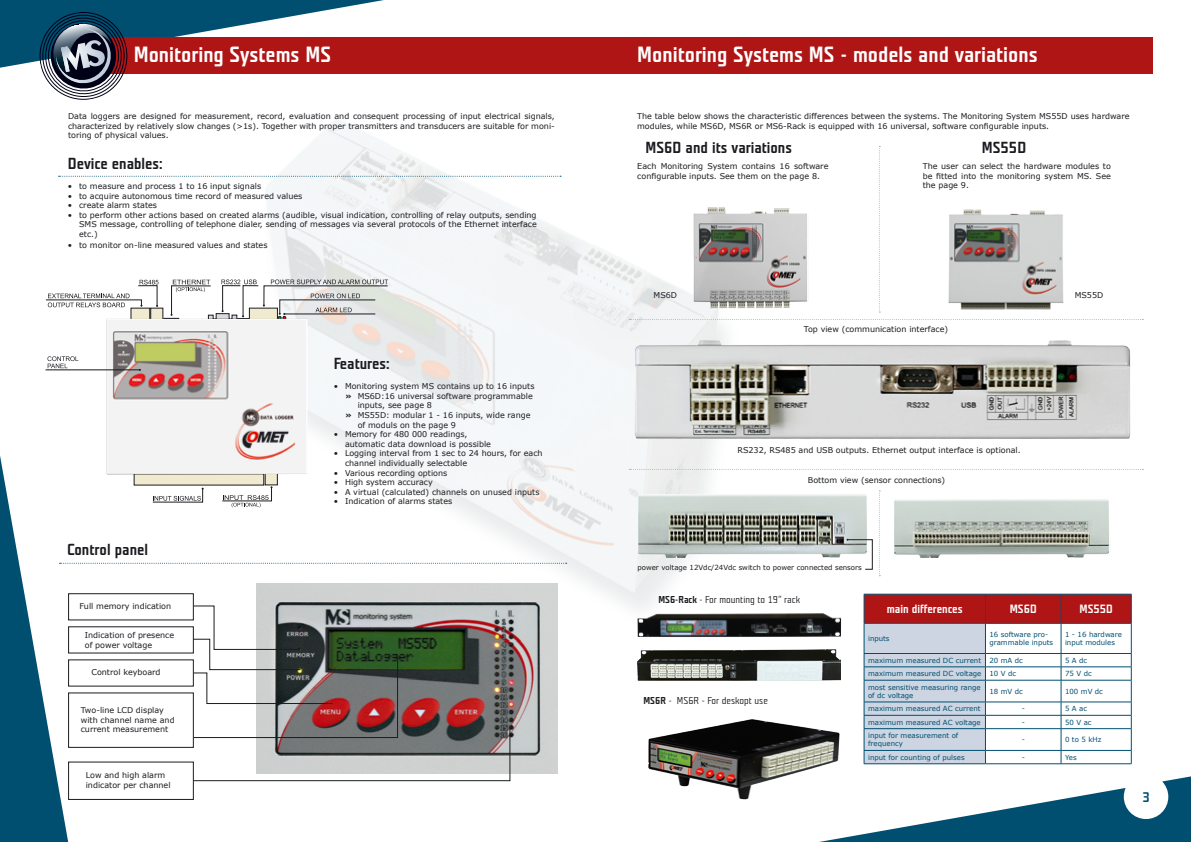
<style>
.page{position:relative;width:1191px;height:842px;background:#fff}
.page>*{position:absolute;margin:0;border:0;box-sizing:border-box;transform-origin:0 0}
.t1{font:700 22px "Teuton Mager";color:#fff}
.t2{font:700 16px "Teuton Mager";color:#1b1c20}
.t3{font:700 14px "Teuton Mager";color:#004f71}
.t4{font:700 12px "Teuton Mager";color:#fff}
.t5{font:10px "Teuton Mager";color:#1b1c20}
.t6{font:8px/9.6px "Verdana";color:#1b1c20}
.t7{font:7px/8.4px "Verdana";color:#004f71}
.t8{font:7px "Verdana";color:#1b1c20}
.s1{font-weight:700}
</style>
<div class="page">
<img style="left:45px;top:37px;width:543px;height:545px">
<div style="left:70px;top:38px;width:537px;height:36px;background:#b01516"></div>
<svg style="left:59px;top:176px;width:502px;height:1px"></svg>
<svg style="left:46px;top:279px;width:342px;height:43px"></svg>
<svg style="left:47px;top:356px;width:31px;height:12px"></svg>
<img style="left:107px;top:319px;width:201px;height:136px">
<hr style="left:46px;top:370px;width:94px;height:1px;background:#1b1c20">
<svg style="left:0;top:455px;width:567px;height:387px"></svg>
<svg style="left:0;top:0;width:384px;height:101px"></svg>
<img style="left:588px;top:37px;width:565px;height:728px">
<svg style="left:629px;top:319px;width:514px;height:1px"></svg>
<svg style="left:629px;top:469px;width:514px;height:1px"></svg>
<img style="left:947px;top:207px;width:118px;height:104px">
<svg style="left:864px;top:594px;width:268px;height:170px"></svg>
<hr style="left:864px;top:763px;width:121px;height:1px;background:#004f71">
<hr style="left:985px;top:763px;width:76px;height:1px;background:#004f71">
<hr style="left:1061px;top:763px;width:70px;height:1px;background:#004f71">
<img style="left:892px;top:498px;width:218px;height:60px">
<img style="left:624px;top:335px;width:515px;height:108px">
<div style="left:586px;top:38px;width:566px;height:36px;background:#b01516"></div>
<svg style="left:819px;top:776px;width:372px;height:66px"></svg>
<svg style="left:879px;top:146px;width:1px;height:167px"></svg>
<img style="left:691px;top:207px;width:118px;height:102px">
<img style="left:636px;top:494px;width:232px;height:64px">
<img style="left:644px;top:713px;width:201px;height:91px">
<img style="left:634px;top:609px;width:210px;height:30px">
<img style="left:637px;top:650px;width:203px;height:31px">
<svg style="left:846px;top:539px;width:27px;height:31px"></svg>
<svg style="left:879px;top:490px;width:1px;height:86px"></svg>
<h1 class="t1" style="left:134px;top:44px;width:199px">Monitoring Systems MS</h1>
<p class="t6" style="left:68px;top:111px;width:488px;text-align:justify">Data loggers are designed for measurement, record, evaluation and consequent processing of input electrical signals, characterized by relatively slow changes (&gt;1s). Together with proper transmitters and transducers are suitable for moni&shy;toring of physical values.</p>
<h2 class="t2" style="left:68px;top:155px;width:96px">Device enables:</h2>
<p class="t6" style="left:68px;top:181px;width:195px">• to measure and process 1 to 16 input signals</p>
<p class="t6" style="left:68px;top:191px;width:236px">• to acquire autonomous time record of measured values</p>
<p class="t6" style="left:68px;top:200px;width:91px">• create alarm states</p>
<p class="t6" style="left:79px;top:210px;width:459px;text-align:justify;text-indent:-11px">• to perform other actions based on created alarms (audible, visual indication, controlling of relay outputs, sending SMS message, controlling of telephone dialer, sending of messages via several protocols of the Ethernet interface etc.)</p>
<p class="t6" style="left:68px;top:240px;width:201px">• to monitor on-line measured values and states</p>
<h2 class="t2" style="left:67px;top:542px;width:82px">Control panel</h2>
<p class="t6" style="left:79px;top:601px;width:93px">Full memory indication</p>
<p class="t6" style="left:85px;top:630px;width:91px">Indication of presence of power voltage</p>
<p class="t6" style="left:91px;top:667px;width:71px">Control keyboard</p>
<p class="t6" style="left:81px;top:705px;width:95px">Two-line LCD display with channel name and current measurement</p>
<p class="t6" style="left:86px;top:770px;width:86px">Low and high alarm indicator per channel</p>
<h2 class="t2" style="left:334px;top:355px;width:57px">Features:</h2>
<p class="t6" style="left:334px;top:381px;width:202px">• Monitoring system MS contains up to 16 inputs</p>
<p class="t6" style="left:345px;top:391px;width:189px"><span class="s1">»</span> MS6D:16 universal software programmable</p>
<p class="t6" style="left:358px;top:401px;width:76px">inputs, see page 8</p>
<p class="t6" style="left:345px;top:410px;width:187px"><span class="s1">»</span> MS55D: modular 1 - 16 inputs, wide range</p>
<p class="t6" style="left:358px;top:420px;width:100px">of moduls on the page 9</p>
<p class="t6" style="left:345px;top:429px;width:147px;text-indent:-11px">• Memory for 480 000 readings, automatic data download is possible</p>
<p class="t6" style="left:345px;top:449px;width:199px;text-indent:-11px">• Logging interval from 1 sec to 24 hours, for each channel individually selectable</p>
<p class="t6" style="left:334px;top:468px;width:115px">• Various recording options</p>
<p class="t6" style="left:334px;top:477px;width:101px">• High system accuracy</p>
<p class="t6" style="left:334px;top:487px;width:207px">• A virtual (calculated) channels on unused inputs</p>
<p class="t6" style="left:334px;top:497px;width:120px">• Indication of alarms states</p>
<h1 class="t1" style="left:634px;top:44px;width:454px">Měřící a záznamový systém MS v různých provedeních</h1>
<h1 class="t1" style="left:637px;top:44px;width:402px">Monitoring Systems MS - models and variations</h1>
<p class="t6" style="left:637px;top:111px;width:494px">The table below shows the characteristic differences between the systems. The Monitoring System MS55D uses hardware modules, while MS6D, MS6R or MS6-Rack is equipped with 16 universal, software configurable inputs.</p>
<h2 class="t2" style="left:645px;top:139px;width:148px">MS6D and its variations</h2>
<h2 class="t2" style="left:982px;top:140px;width:46px">MS55D</h2>
<p class="t6" style="left:637px;top:161px;width:193px">Each Monitoring System contains 16 software configurable inputs. See them on the page 8.</p>
<p class="t6" style="left:922px;top:161px;width:190px;text-align:justify">The user can select the hardware modules to be fitted into the monitoring system MS. See the page 9.</p>
<p class="t6" style="left:653px;top:290px;width:25px">MS6D</p>
<p class="t6" style="left:1074px;top:290px;width:30px">MS55D</p>
<p class="t6" style="left:804px;top:324px;width:146px">Top view (communication interface)</p>
<p class="t6" style="left:737px;top:445px;width:285px">RS232, RS485 and USB outputs. Ethernet output interface is optional.</p>
<p class="t6" style="left:808px;top:475px;width:139px">Bottom view (sensor connections)</p>
<p class="t8" style="left:637px;top:563px;width:226px">power voltage 12Vdc/24Vdc switch to power connected sensors</p>
<p class="t5" style="left:658px;top:595px;width:143px"><span class="s1">MS6-Rack</span> - For mounting to 19“ rack</p>
<p class="t5" style="left:643px;top:696px;width:126px"><span class="s1">MS6R</span> - MS6R - For deskopt use</p>
<h3 class="t4" style="left:887px;top:603px;width:77px">main differences</h3>
<h3 class="t4" style="left:1009px;top:603px;width:28px">MS6D</h3>
<h3 class="t4" style="left:1079px;top:603px;width:35px">MS55D</h3>
<p class="t7" style="left:868px;top:634px;width:23px">inputs</p>
<p class="t7" style="left:989px;top:630px;width:65px">16 software pro&shy;grammable inputs</p>
<p class="t7" style="left:1065px;top:630px;width:58px">1 - 16 hardware input modules</p>
<p class="t7" style="left:868px;top:656px;width:156px">maximum measured DC current 20 mA dc</p>
<p class="t7" style="left:1065px;top:656px;width:24px">5 A dc</p>
<p class="t7" style="left:868px;top:669px;width:149px">maximum measured DC voltage 10 V dc</p>
<p class="t7" style="left:1065px;top:669px;width:28px">75 V dc</p>
<p class="t7" style="left:868px;top:683px;width:114px">most sensitive measuring range of dc voltage</p>
<p class="t7" style="left:989px;top:687px;width:35px">18 mV dc</p>
<p class="t7" style="left:1065px;top:687px;width:39px">100 mV dc</p>
<p class="t7" style="left:868px;top:704px;width:114px">maximum measured AC current</p>
<p class="t7" style="left:1021px;top:704px;width:5px">-</p>
<p class="t7" style="left:1065px;top:704px;width:24px">5 A ac</p>
<p class="t7" style="left:868px;top:718px;width:114px">maximum measured AC voltage</p>
<p class="t7" style="left:1021px;top:718px;width:5px">-</p>
<p class="t7" style="left:1065px;top:718px;width:28px">50 V ac</p>
<p class="t7" style="left:868px;top:731px;width:92px">input for measurement of frequency</p>
<p class="t7" style="left:1021px;top:735px;width:5px">-</p>
<p class="t7" style="left:1065px;top:735px;width:38px">0 to 5 kHz</p>
<p class="t7" style="left:868px;top:753px;width:98px">input for counting of pulses</p>
<p class="t7" style="left:1021px;top:753px;width:5px">-</p>
<p class="t7" style="left:1065px;top:753px;width:13px">Yes</p>
<h3 class="t3" style="left:1142px;top:790px;width:9px">3</h3>
</div>
